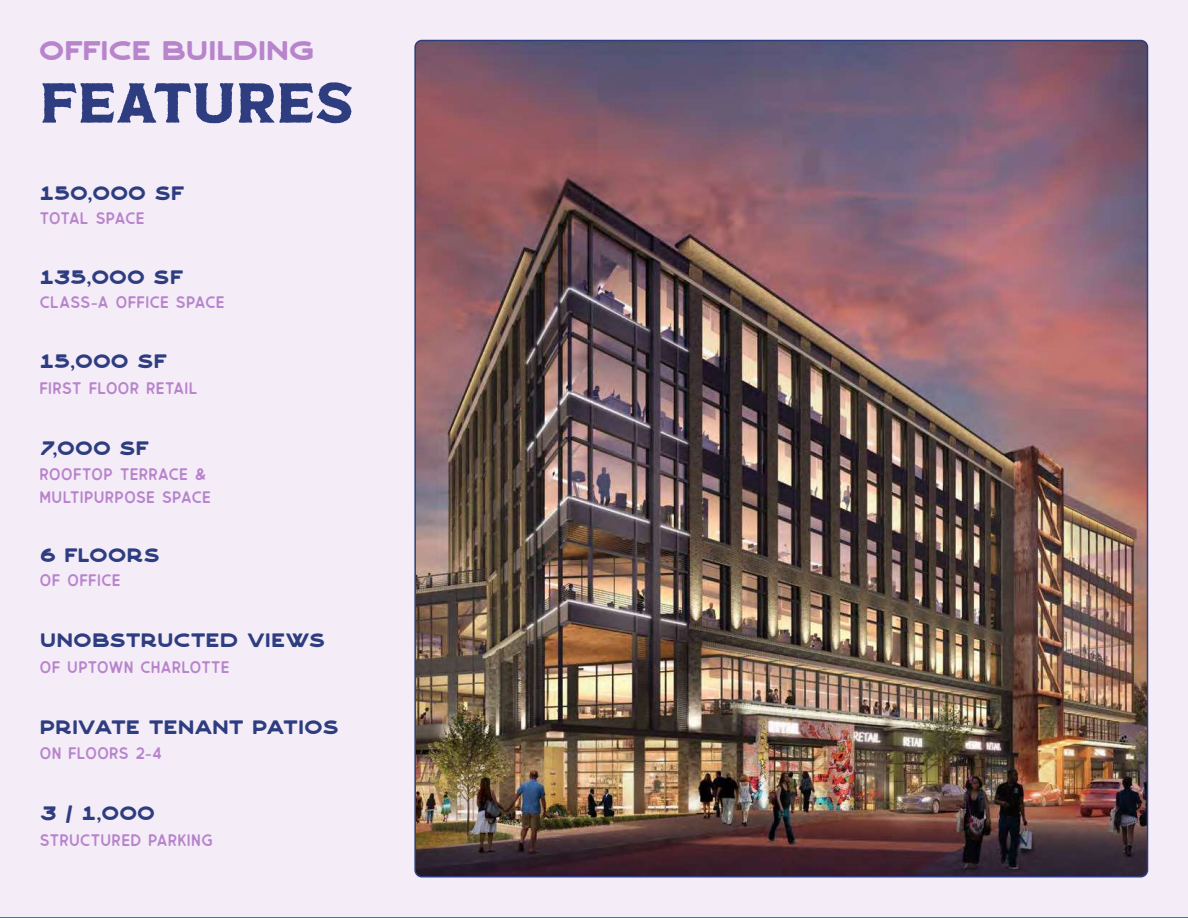
<style>
.page{position:relative;width:1188px;height:918px;background:#f4edf8}
.page>*{position:absolute;margin:0;border:0;box-sizing:border-box;transform-origin:0 0}
.t1{font:54px "Captain Nelson Serif Rough";letter-spacing:-.035em;color:#2e3d80}
.t2{font:27px "Crafter Rough";letter-spacing:.035em;color:#b884cc}
.t3{font:19.5px/22.5px "Dawnton Ink";letter-spacing:.015em;color:#b884cc}
.t4{font:19.5px "Crafter Rough";letter-spacing:.035em;color:#2e3d80}
.t5{font:19.5px "Dawnton Ink";letter-spacing:-.01em;color:#b884cc}
</style>
<div class="page">
<img style="left:415px;top:40px;width:733px;height:837px">
<h2 class="t2" style="left:39px;top:39px;width:276px">OFFICE BUILDING</h2>
<h1 class="t1" style="left:39px;top:72px;width:317px">FEATURES</h1>
<p class="t4" style="left:40px;top:185px;width:146px">150,000 SF</p>
<p class="t5" style="left:40px;top:212px;width:106px">TOTAL SPACE</p>
<p class="t4" style="left:40px;top:270px;width:145px">135,000 SF</p>
<p class="t3" style="left:40px;top:292px;width:186px">CLASS-A OFFICE SPACE</p>
<p class="t4" style="left:40px;top:354px;width:128px">15,000 SF</p>
<p class="t3" style="left:40px;top:378px;width:159px">FIRST FLOOR RETAIL</p>
<p class="t4" style="left:40px;top:440px;width:110px">7,000 SF</p>
<p class="t3" style="left:40px;top:464px;width:173px">ROOFTOP TERRACE &amp;<br>MULTIPURPOSE SPACE</p>
<p class="t4" style="left:40px;top:548px;width:121px">6 FLOORS</p>
<p class="t3" style="left:40px;top:570px;width:82px">OF OFFICE</p>
<p class="t4" style="left:40px;top:633px;width:286px">UNOBSTRUCTED VIEWS</p>
<p class="t3" style="left:40px;top:656px;width:191px">OF UPTOWN CHARLOTTE</p>
<p class="t4" style="left:40px;top:719px;width:300px">PRIVATE TENANT PATIOS</p>
<p class="t3" style="left:40px;top:743px;width:124px">ON FLOORS 2-4</p>
<p class="t4" style="left:40px;top:806px;width:116px">3 / 1,000</p>
<p class="t3" style="left:40px;top:829px;width:174px">STRUCTURED PARKING</p>
</div>
